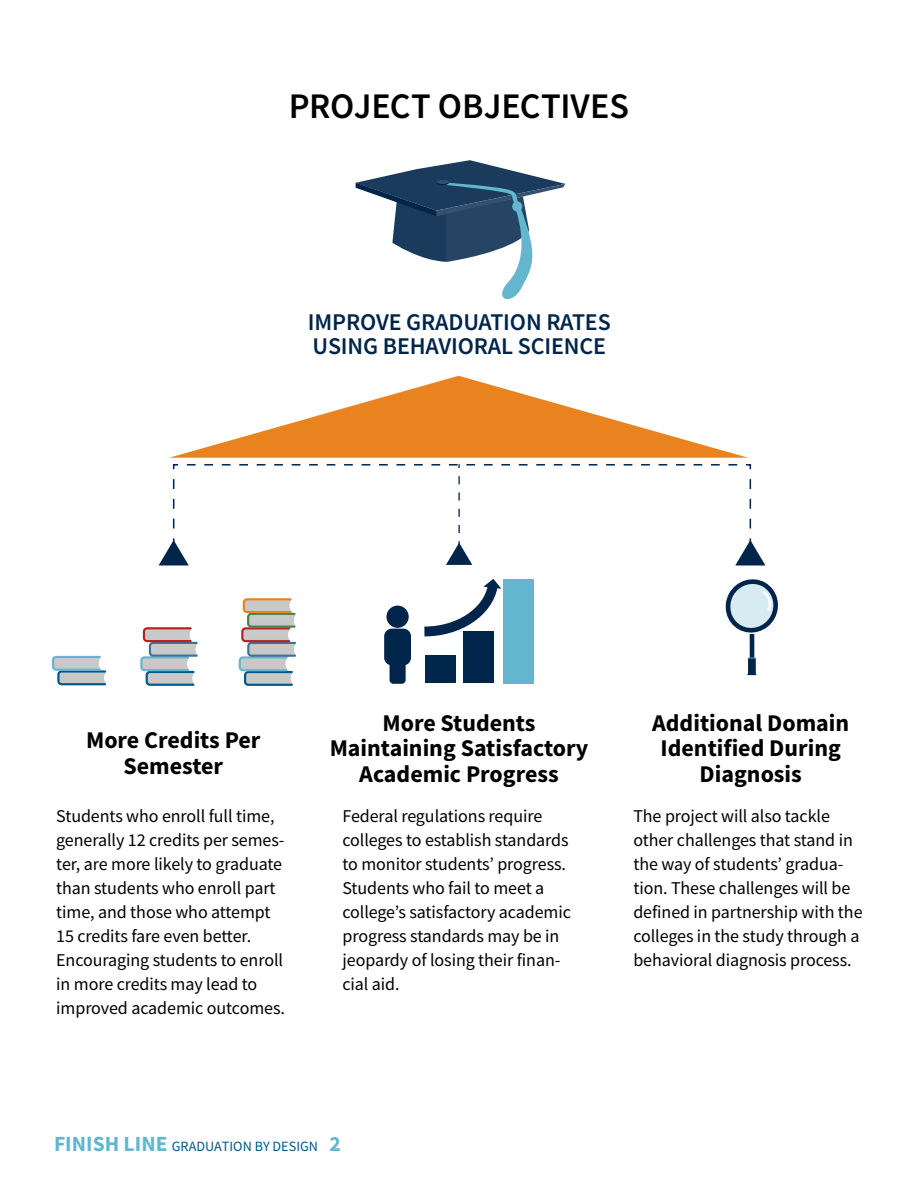
<style>
.page{position:relative;width:918px;height:1188px;background:#fff}
.page>*{position:absolute;margin:0;border:0;box-sizing:border-box;transform-origin:0 0}
.t1{font:600 36px "Source Sans Pro";letter-spacing:-.005em;color:#000}
.t2{font:700 24px/25.5px "Source Sans Pro";color:#000;text-align:center}
.t3{font:600 24px/24px "Source Sans Pro";letter-spacing:-.005em;color:#00254a}
.t4{font:18px/24px "Source Sans Pro";letter-spacing:-.005em;color:#000}
.t5{font:14.1px "Source Sans Pro";color:#005689}
.s1{font-weight:700;font-size:21.6px;color:#64b6cf}
</style>
<div class="page">
<svg style="left:356px;top:160px;width:209px;height:140px"></svg>
<div style="left:436px;top:180px;width:13px;height:5px;background:#00254a;border-radius:50%"></div>
<svg style="left:436px;top:180px;width:13px;height:4px"></svg>
<div style="left:512px;top:201px;width:10px;height:11px;background:#64b6cf;border-radius:50%"></div>
<div style="left:425px;top:655px;width:31px;height:28px;background:#00254a"></div>
<div style="left:463px;top:631px;width:30px;height:52px;background:#00254a"></div>
<div style="left:503px;top:579px;width:31px;height:104px;background:#64b6cf"></div>
<svg style="left:424px;top:578px;width:78px;height:63px"></svg>
<div style="left:384px;top:629px;width:27px;height:36px;background:#00254a;border-radius:8px"></div>
<div style="left:386px;top:606px;width:23px;height:22px;background:#00254a;border-radius:50%"></div>
<div style="left:390px;top:660px;width:16px;height:24px;background:#00254a;border-radius:4px"></div>
<svg style="left:159px;top:464px;width:606px;height:102px"></svg>
<svg style="left:169px;top:376px;width:579px;height:82px"></svg>
<svg style="left:52px;top:655px;width:55px;height:31px;background:#acc2cb"></svg>
<svg style="left:238px;top:598px;width:58px;height:88px"></svg>
<svg style="left:140px;top:627px;width:58px;height:59px"></svg>
<hr style="left:750px;top:634px;width:4px;height:28px;background:#00254a">
<svg style="left:725px;top:579px;width:53px;height:55px"></svg>
<svg style="left:747px;top:658px;width:9px;height:17px"></svg>
<h1 class="t1" style="left:289px;top:82px;width:342px">PROJECT OBJECTIVES</h1>
<h2 class="t3" style="left:308px;top:310px;width:304px">IMPROVE GRADUATION RATES<br>USING BEHAVIORAL SCIENCE</h2>
<h2 class="t2" style="left:86px;top:727px;width:176px">More Credits Per<br>Semester</h2>
<h2 class="t2" style="left:330px;top:709px;width:260px">More Students<br>Maintaining Satisfactory<br>Academic Progress</h2>
<h2 class="t2" style="left:652px;top:709px;width:199px">Additional Domain<br>Identified During<br>Diagnosis</h2>
<p class="t4" style="left:56px;top:804px;width:230px">Students who enroll full time, generally 12 credits per semes&shy;ter, are more likely to graduate than students who enroll part time, and those who attempt<br>15 credits fare even better.<br>Encouraging students to enroll in more credits may lead to improved academic outcomes.</p>
<p class="t4" style="left:343px;top:804px;width:230px">Federal regulations require colleges to establish standards to monitor students’ progress.<br>Students who fail to meet a college’s satisfactory academic progress standards may be in jeopardy of losing their finan&shy;cial aid.</p>
<p class="t4" style="left:633px;top:804px;width:231px">The project will also tackle other challenges that stand in the way of students’ gradua&shy;tion. These challenges will be defined in partnership with the colleges in the study through a behavioral diagnosis process.</p>
<p class="t5" style="left:54px;top:1138px;width:289px"><span class="s1">FINISH LINE</span> GRADUATION BY DESIGN <span class="s1">2</span></p>
</div>
